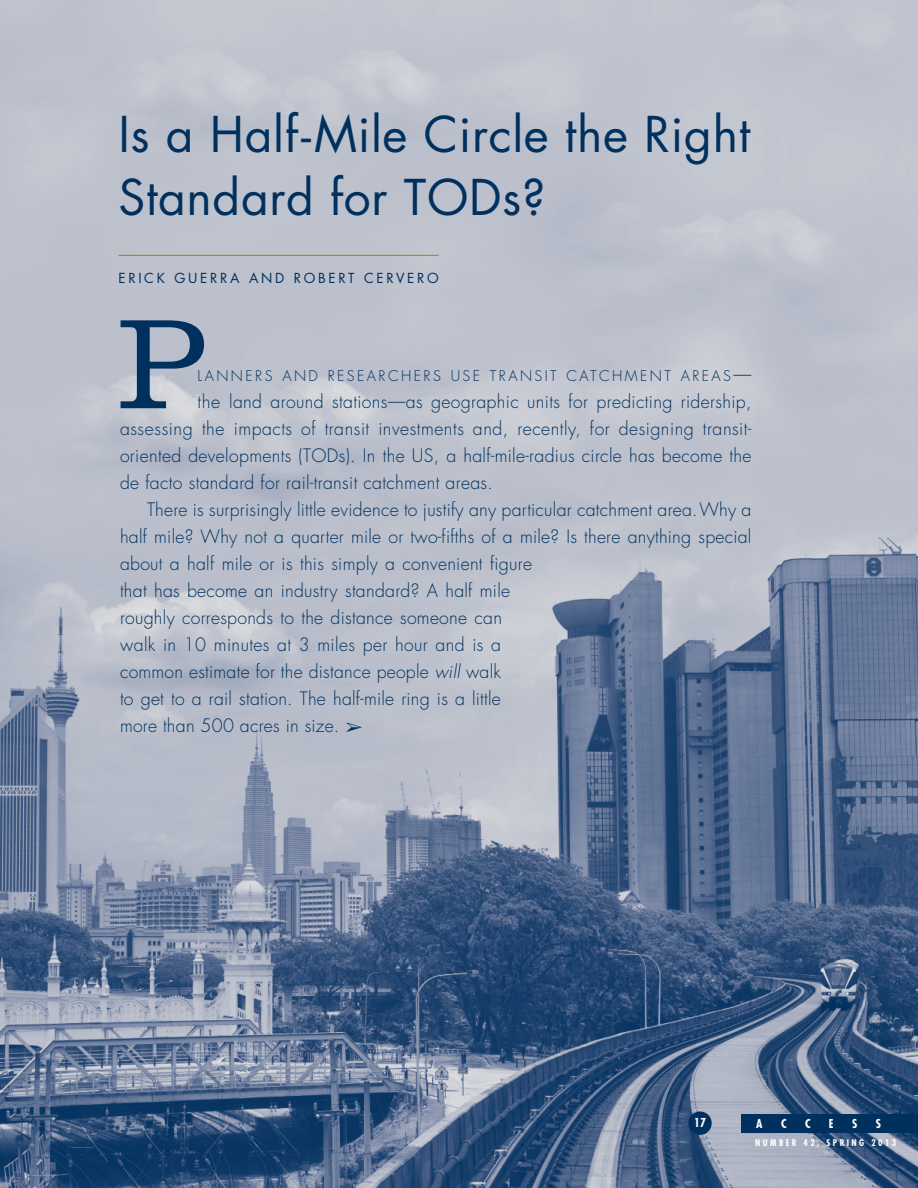
<style>
.page{position:relative;width:918px;height:1188px;background:#fff}
.page>*{position:absolute;margin:0;border:0;box-sizing:border-box;transform-origin:0 0}
.t1{font:300 132.6px "Clarendon";color:#00305e}
.t2{font:48px/63px "Futura";letter-spacing:.015em;color:#00305e}
.t3{font:300 18px/27px "Futura";letter-spacing:.015em;color:#00305e;text-align:justify}
.t4{font:300 14.4px "Futura";letter-spacing:.17em;color:#00305e}
.t5{font:13.5px "Futura";letter-spacing:.2em;color:#00305e}
.t6{font:700 condensed 12px "Futura";color:#fff}
.t7{font:700 condensed 9px "Futura";letter-spacing:.27em;color:#fff}
.s1{font-size:18px}
.s2{font-style:italic}
</style>
<div class="page">
<img style="left:0;top:0;width:918px;height:1188px">
<div style="left:688px;top:1112px;width:24px;height:23px;background:#00305e;border-radius:50%"></div>
<div style="left:741px;top:1114px;width:177px;height:19px;background:#00305e"></div>
<hr style="left:118px;top:255px;width:321px;height:1px;background:#a27e13">
<h2 class="t2" style="left:119px;top:107px;width:633px">Is a Half-Mile Circle the Right<br>Standard for TODs?</h2>
<p class="t5" style="left:119px;top:271px;width:322px">ERICK GUERRA AND ROBERT CERVERO</p>
<h1 class="t1" style="left:118px;top:320px;width:90px">P</h1>
<p class="t4" style="left:198px;top:369px;width:555px">LANNERS AND RESEARCHERS USE TRANSIT CATCHMENT AREAS<span class="s1">—</span></p>
<p class="t3" style="left:120px;top:390px;width:633px;text-indent:78px">the land around stations—as geographic units for predicting ridership, assessing the impacts of transit investments and, recently, for designing transit&shy;oriented developments (TODs). In the US, a half-mile-radius circle has become the de facto standard for rail-transit catchment areas.</p>
<p class="t3" style="left:120px;top:498px;width:633px;text-align:left;text-indent:27px">There is surprisingly little evidence to justify any particular catchment area.Why a half mile? Why not a quarter mile or two-fifths of a mile? Is there anything special about a half mile or is this simply a convenient figure<br>that has become an industry standard? A half mile<br>roughly corresponds to the distance someone can<br>walk in 10 minutes at 3 miles per hour and is a<br>common estimate for the distance people <span class="s2">will</span> walk<br>to get to a rail station. The half-mile ring is a little<br>more than 500 acres in size. ➢</p>
<p class="t6" style="left:694px;top:1117px;width:13px">17</p>
<p class="t6" style="left:756px;top:1119px;width:8px">A</p>
<p class="t6" style="left:781px;top:1119px;width:7px">C</p>
<p class="t6" style="left:805px;top:1119px;width:7px">C</p>
<p class="t6" style="left:829px;top:1119px;width:6px">E</p>
<p class="t6" style="left:852px;top:1119px;width:7px">S</p>
<p class="t6" style="left:876px;top:1119px;width:7px">S</p>
<p class="t7" style="left:755px;top:1139px;width:143px">NUMBER 42, SPRING 2013</p>
</div>
